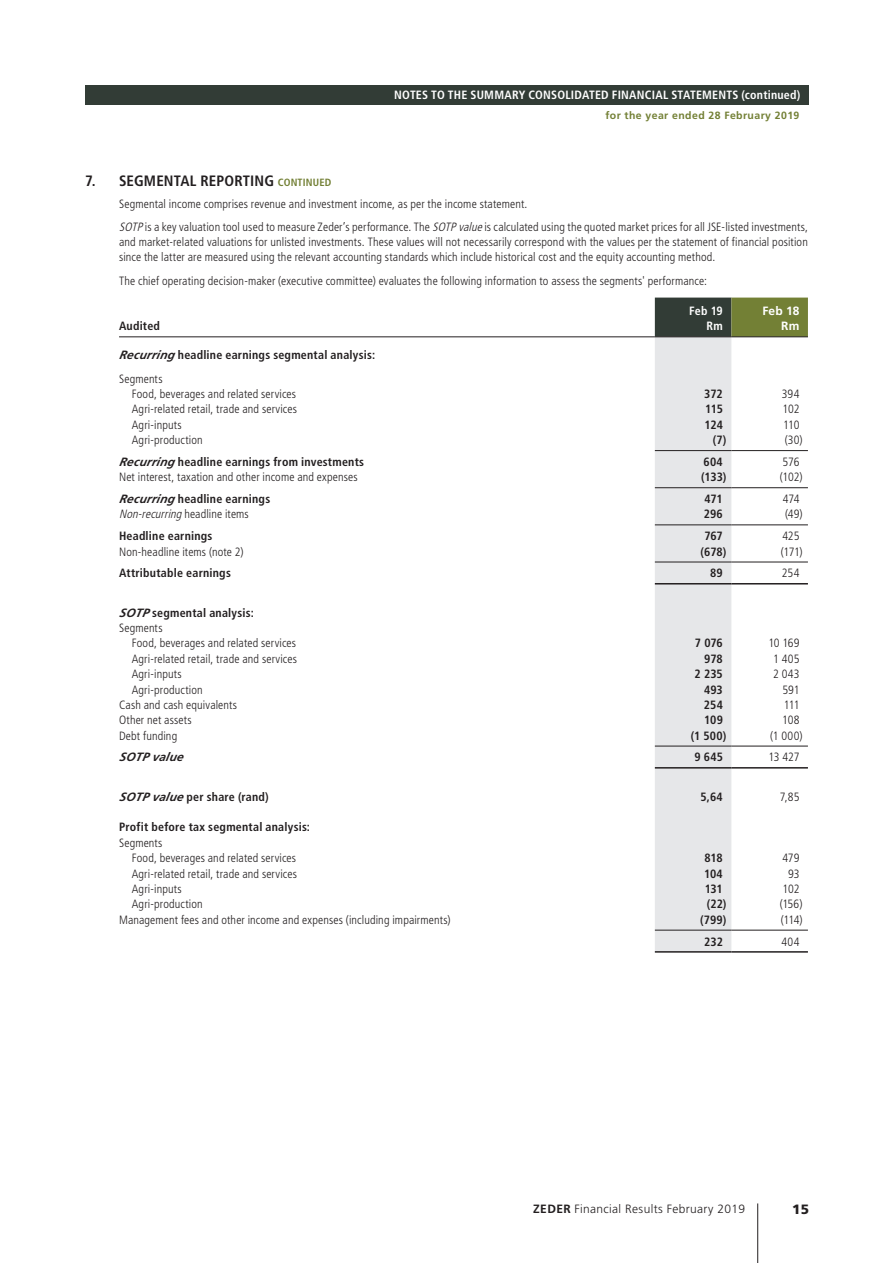
<style>
.page{position:relative;width:893px;height:1263px;background:#fff}
.page>*{position:absolute;margin:0;border:0;box-sizing:border-box;transform-origin:0 0}
.t1{font:700 condensed 15px "Frutiger LT Std";letter-spacing:.01em;color:#231f20}
.t2{font:900 13.5px "Frutiger LT Std";color:#231f20}
.t3{font:300 condensed 12px/23.5px "Frutiger LT Std";letter-spacing:.01em;color:#231f20}
.t4{font:700 condensed 12px/23.7px "Frutiger LT Std";letter-spacing:.015em;color:#231f20}
.t5{font:700 condensed 12px "Frutiger LT Std";letter-spacing:.015em;color:#fff}
.t6{font:300 12px "Frutiger LT Std";letter-spacing:.03em;color:#231f20}
.t7{font:italic 300 condensed 12px "Frutiger LT Std";color:#231f20}
.t8{font:italic 700 12px "Frutiger LT Std";color:#231f20}
.t9{font:700 12px "Frutiger LT Std";letter-spacing:.015em;color:#fff}
.t10{font:700 10.5px "Frutiger LT Std";letter-spacing:.04em;color:#738035}
.s1{font-size:10.5px;color:#738035}
.s2{font-style:italic}
.s3{font-style:italic;font-stretch:normal}
.s4{font-weight:300}
.s5{font-style:normal}
.s6{font-weight:700}
</style>
<div class="page">
<div style="left:85px;top:85px;width:724px;height:19px;background:#323c36"></div>
<hr style="left:757px;top:1203px;width:1px;height:60px;background:#231f20">
<svg style="left:119px;top:298px;width:689px;height:654px"></svg>
<svg style="left:655px;top:298px;width:153px;height:38px;background:#525e35"></svg>
<div style="left:655px;top:337px;width:76px;height:614px;background:#e6e7e9"></div>
<hr style="left:119px;top:336px;width:536px;height:1px;background:#231f20">
<hr style="left:655px;top:336px;width:76px;height:1px;background:#231f20">
<hr style="left:731px;top:336px;width:77px;height:1px;background:#231f20">
<hr style="left:655px;top:450px;width:76px;height:1px;background:#231f20">
<hr style="left:731px;top:450px;width:77px;height:1px;background:#231f20">
<hr style="left:655px;top:487px;width:76px;height:1px;background:#231f20">
<hr style="left:731px;top:487px;width:77px;height:1px;background:#231f20">
<hr style="left:655px;top:524px;width:76px;height:1px;background:#231f20">
<hr style="left:731px;top:524px;width:77px;height:1px;background:#231f20">
<hr style="left:655px;top:562px;width:76px;height:1px;background:#231f20">
<hr style="left:731px;top:562px;width:77px;height:1px;background:#231f20">
<hr style="left:655px;top:583px;width:76px;height:1px;background:#231f20">
<hr style="left:731px;top:583px;width:77px;height:1px;background:#231f20">
<hr style="left:655px;top:746px;width:76px;height:1px;background:#231f20">
<hr style="left:731px;top:746px;width:77px;height:1px;background:#231f20">
<hr style="left:655px;top:767px;width:76px;height:1px;background:#231f20">
<hr style="left:731px;top:767px;width:77px;height:1px;background:#231f20">
<hr style="left:655px;top:930px;width:76px;height:1px;background:#231f20">
<hr style="left:731px;top:930px;width:77px;height:1px;background:#231f20">
<hr style="left:655px;top:951px;width:76px;height:2px;background:#231f20">
<hr style="left:731px;top:951px;width:77px;height:2px;background:#231f20">
<p class="t1" style="left:85px;top:171px;width:248px">7. SEGMENTAL REPORTING <span class="s1">CONTINUED</span></p>
<p class="t5" style="left:394px;top:88px;width:408px">NOTES TO THE SUMMARY CONSOLIDATED FINANCIAL STATEMENTS (continued)</p>
<p class="t10" style="left:605px;top:109px;width:196px">for the year ended 28 February 2019</p>
<p class="t3" style="left:119px;top:192px;width:690px">Segmental income comprises revenue and investment income, as per the income statement.<br><span class="s2">SOTP</span>is a key valuation tool used to measure Zeder’s performance. The <span class="s2">SOTPvalue</span>is calculated using the quoted market prices for all JSE-listed investments,</p>
<p class="t3" style="left:119px;top:235px;width:690px;line-height:15px">and market-related valuations for unlisted investments. These values will not necessarily correspond with the values per the statement of financial position since the latter are measured using the relevant accounting standards which include historical cost and the equity accounting method.</p>
<p class="t3" style="left:119px;top:269px;width:589px">The chief operating decision-maker (executive committee) evaluates the following information to assess the segments' performance:</p>
<p class="t5" style="left:689px;top:304px;width:35px">Feb 19</p>
<p class="t9" style="left:762px;top:304px;width:39px">Feb 18</p>
<p class="t4" style="left:119px;top:314px;width:42px">Audited</p>
<p class="t5" style="left:707px;top:319px;width:18px">Rm</p>
<p class="t9" style="left:781px;top:319px;width:20px">Rm</p>
<p class="t4" style="left:119px;top:343px;width:258px"><span class="s3">Recurring</span> headline earnings segmental analysis:<br><span class="s4">Segments</span></p>
<p class="t3" style="left:132px;top:382px;width:166px">Food, beverages and related services</p>
<p class="t4" style="left:704px;top:382px;width:20px">372</p>
<p class="t3" style="left:782px;top:382px;width:19px">394</p>
<p class="t3" style="left:132px;top:398px;width:167px">Agri-related retail, trade and services</p>
<p class="t4" style="left:705px;top:397px;width:19px">115</p>
<p class="t3" style="left:783px;top:398px;width:18px">102</p>
<p class="t3" style="left:132px;top:413px;width:51px">Agri-inputs</p>
<p class="t4" style="left:705px;top:413px;width:20px">124</p>
<p class="t3" style="left:783px;top:413px;width:18px">110</p>
<p class="t3" style="left:132px;top:428px;width:72px">Agri-production</p>
<p class="t4" style="left:713px;top:428px;width:15px">(7)</p>
<p class="t3" style="left:785px;top:428px;width:19px">(30)</p>
<p class="t4" style="left:119px;top:450px;width:247px"><span class="s3">Recurring</span> headline earnings from investments</p>
<p class="t4" style="left:704px;top:450px;width:21px">604</p>
<p class="t3" style="left:782px;top:450px;width:19px">576</p>
<p class="t3" style="left:119px;top:466px;width:240px">Net interest, taxation and other income and expenses</p>
<p class="t4" style="left:701px;top:465px;width:27px">(133)</p>
<p class="t3" style="left:780px;top:466px;width:24px">(102)</p>
<p class="t4" style="left:119px;top:487px;width:153px"><span class="s3">Recurring</span> headline earnings</p>
<p class="t4" style="left:704px;top:487px;width:20px">471</p>
<p class="t3" style="left:783px;top:487px;width:18px">474</p>
<p class="t7" style="left:119px;top:507px;width:131px">Non-recurring<span class="s5">h ea d l i n e ite m s</span></p>
<p class="t4" style="left:704px;top:502px;width:21px">296</p>
<p class="t3" style="left:785px;top:503px;width:19px">(49)</p>
<p class="t4" style="left:119px;top:524px;width:95px">Headline earnings</p>
<p class="t4" style="left:704px;top:524px;width:20px">767</p>
<p class="t3" style="left:782px;top:524px;width:19px">425</p>
<p class="t3" style="left:119px;top:540px;width:126px">Non-headline items (note 2)</p>
<p class="t4" style="left:701px;top:540px;width:27px">(678)</p>
<p class="t3" style="left:781px;top:540px;width:23px">(171)</p>
<p class="t4" style="left:119px;top:561px;width:113px">Attributable earnings</p>
<p class="t4" style="left:710px;top:561px;width:14px">89</p>
<p class="t3" style="left:782px;top:562px;width:19px">254</p>
<p class="t4" style="left:119px;top:605px;width:136px;line-height:15.3px"><span class="s3">SOTP</span> segmental analysis:<br><span class="s4">Segments</span></p>
<p class="t3" style="left:132px;top:632px;width:166px">Food, beverages and related services</p>
<p class="t4" style="left:695px;top:631px;width:29px">7 076</p>
<p class="t3" style="left:768px;top:632px;width:33px">10 169</p>
<p class="t3" style="left:132px;top:647px;width:167px">Agri-related retail, trade and services</p>
<p class="t4" style="left:704px;top:647px;width:20px">978</p>
<p class="t3" style="left:773px;top:647px;width:28px">1 405</p>
<p class="t3" style="left:132px;top:662px;width:51px">Agri-inputs</p>
<p class="t4" style="left:695px;top:662px;width:30px">2 235</p>
<p class="t3" style="left:773px;top:662px;width:28px">2 043</p>
<p class="t3" style="left:132px;top:678px;width:72px">Agri-production</p>
<p class="t4" style="left:704px;top:677px;width:20px">493</p>
<p class="t3" style="left:782px;top:678px;width:18px">591</p>
<p class="t3" style="left:119px;top:693px;width:120px">Cash and cash equivalents</p>
<p class="t4" style="left:704px;top:693px;width:21px">254</p>
<p class="t3" style="left:784px;top:693px;width:17px">111</p>
<p class="t3" style="left:119px;top:708px;width:74px">Other net assets</p>
<p class="t4" style="left:704px;top:708px;width:20px">109</p>
<p class="t3" style="left:782px;top:708px;width:19px">108</p>
<p class="t3" style="left:119px;top:724px;width:60px">Debt funding</p>
<p class="t4" style="left:691px;top:724px;width:37px">(1 500)</p>
<p class="t3" style="left:770px;top:724px;width:34px">(1 000)</p>
<p class="t8" style="left:119px;top:750px;width:68px">SOTP value</p>
<p class="t4" style="left:694px;top:745px;width:30px">9 645</p>
<p class="t3" style="left:768px;top:746px;width:32px">13 427</p>
<p class="t4" style="left:119px;top:785px;width:151px"><span class="s3">SOTP value</span> per share (rand)</p>
<p class="t4" style="left:700px;top:785px;width:24px">5,64</p>
<p class="t3" style="left:780px;top:785px;width:21px">7,85</p>
<p class="t4" style="left:119px;top:815px;width:193px">Profit before tax segmental analysis:</p>
<p class="t3" style="left:132px;top:835px;width:166px;line-height:15.3px;text-indent:-13px">Segments<br>Food, beverages and related services</p>
<p class="t4" style="left:704px;top:846px;width:20px">818</p>
<p class="t3" style="left:782px;top:846px;width:19px">479</p>
<p class="t3" style="left:132px;top:862px;width:167px">Agri-related retail, trade and services</p>
<p class="t4" style="left:704px;top:862px;width:20px">104</p>
<p class="t3" style="left:788px;top:862px;width:13px">93</p>
<p class="t3" style="left:132px;top:877px;width:51px">Agri-inputs</p>
<p class="t4" style="left:705px;top:877px;width:20px">131</p>
<p class="t3" style="left:783px;top:877px;width:18px">102</p>
<p class="t3" style="left:132px;top:893px;width:72px">Agri-production</p>
<p class="t4" style="left:707px;top:892px;width:21px">(22)</p>
<p class="t3" style="left:780px;top:893px;width:24px">(156)</p>
<p class="t3" style="left:119px;top:908px;width:333px">Management fees and other income and expenses (including impairments)</p>
<p class="t4" style="left:700px;top:908px;width:28px">(799)</p>
<p class="t3" style="left:781px;top:908px;width:23px">(114)</p>
<p class="t4" style="left:704px;top:929px;width:20px">232</p>
<p class="t3" style="left:781px;top:930px;width:19px">404</p>
<p class="t6" style="left:533px;top:1202px;width:213px"><span class="s6">ZEDER</span> Financial Results February 2019</p>
<p class="t2" style="left:792px;top:1201px;width:18px">15</p>
</div>
